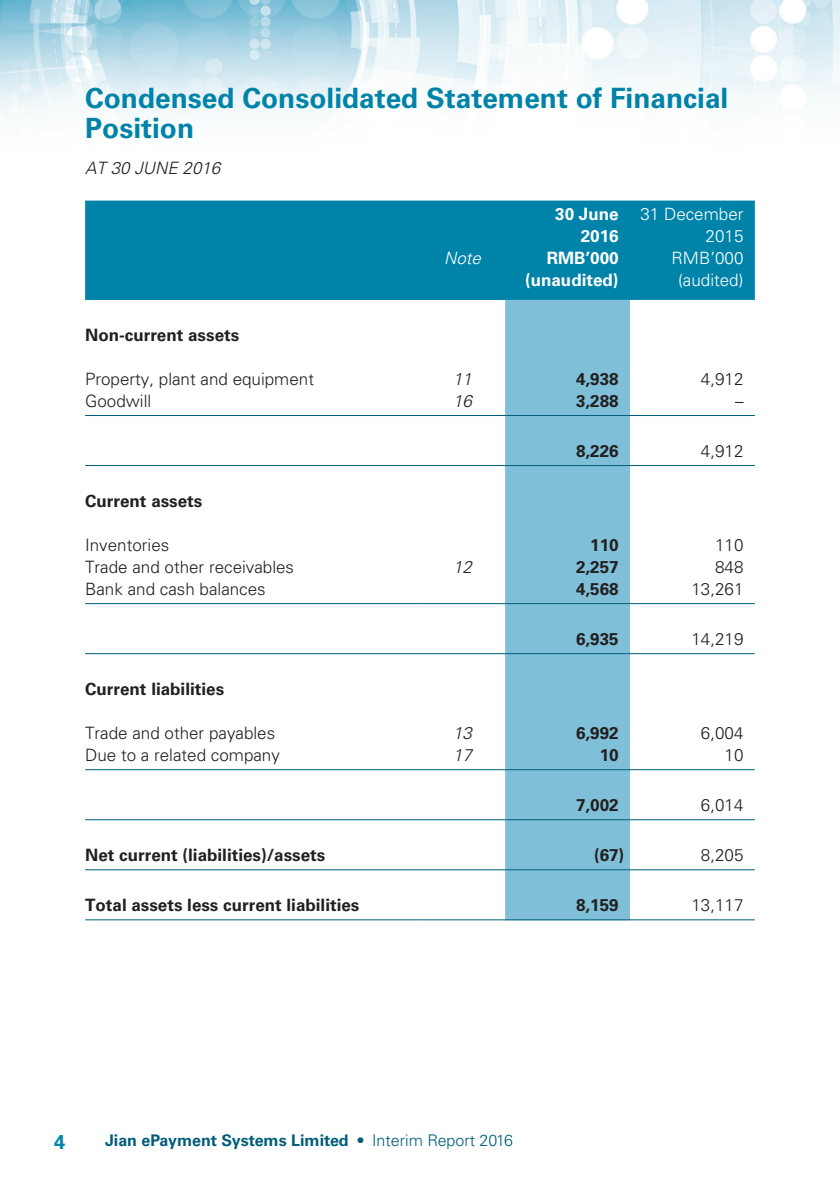
<style>
.page{position:relative;width:840px;height:1191px;background:#fff}
.page>*{position:absolute;margin:0;border:0;box-sizing:border-box;transform-origin:0 0}
._01_H1{font:700 28px/30px "Univers LT Std";color:#0083a9}
.t1{font:700 20px "Univers LT Std";color:#0083a9}
._50_Table_txt{font:300 17px "Univers LT Std";color:#231f20}
._50_Table_txt-2{font:700 17px "Univers LT Std";color:#231f20}
._50_Table_txt-3{font:300 17px "Univers LT Std";color:#fff}
._50_Table_txt-4{font:700 17px "Univers LT Std";color:#fff}
._00_txt{font:italic 300 17px "Univers LT Std";color:#231f20}
._50_Table_txt-5{font:italic 300 17px "Univers LT Std";color:#231f20}
._50_Table_txt-6{font:italic 300 17px "Univers LT Std";color:#fff}
.t2{font:700 16px "Univers LT Std";color:#005d79}
.s1{font-weight:300}
</style>
<div class="page">
<img style="left:0;top:0;width:839px;height:921px">
<div style="left:85px;top:201px;width:669px;height:99px;background:#0083a9"></div>
<div style="left:505px;top:300px;width:124px;height:619px;background:#7fc0d8"></div>
<svg style="left:629px;top:300px;width:125px;height:619px"></svg>
<hr style="left:85px;top:415px;width:335px;height:1px;background:#005d79">
<hr style="left:420px;top:415px;width:85px;height:1px;background:#005d79">
<hr style="left:505px;top:415px;width:124px;height:1px;background:#005d79">
<hr style="left:629px;top:415px;width:125px;height:1px;background:#005d79">
<hr style="left:85px;top:465px;width:335px;height:1px;background:#005d79">
<hr style="left:420px;top:465px;width:85px;height:1px;background:#005d79">
<hr style="left:505px;top:465px;width:124px;height:1px;background:#005d79">
<hr style="left:629px;top:465px;width:125px;height:1px;background:#005d79">
<hr style="left:85px;top:603px;width:335px;height:1px;background:#005d79">
<hr style="left:420px;top:603px;width:85px;height:1px;background:#005d79">
<hr style="left:505px;top:603px;width:124px;height:1px;background:#005d79">
<hr style="left:629px;top:603px;width:125px;height:1px;background:#005d79">
<hr style="left:85px;top:653px;width:335px;height:1px;background:#005d79">
<hr style="left:420px;top:653px;width:85px;height:1px;background:#005d79">
<hr style="left:505px;top:653px;width:124px;height:1px;background:#005d79">
<hr style="left:629px;top:653px;width:125px;height:1px;background:#005d79">
<hr style="left:85px;top:769px;width:335px;height:1px;background:#005d79">
<hr style="left:420px;top:769px;width:85px;height:1px;background:#005d79">
<hr style="left:505px;top:769px;width:124px;height:1px;background:#005d79">
<hr style="left:629px;top:769px;width:125px;height:1px;background:#005d79">
<hr style="left:85px;top:819px;width:335px;height:1px;background:#005d79">
<hr style="left:420px;top:819px;width:85px;height:1px;background:#005d79">
<hr style="left:505px;top:819px;width:124px;height:1px;background:#005d79">
<hr style="left:629px;top:819px;width:125px;height:1px;background:#005d79">
<hr style="left:85px;top:869px;width:335px;height:1px;background:#005d79">
<hr style="left:420px;top:869px;width:85px;height:1px;background:#005d79">
<hr style="left:505px;top:869px;width:124px;height:1px;background:#005d79">
<hr style="left:629px;top:869px;width:125px;height:1px;background:#005d79">
<hr style="left:85px;top:919px;width:335px;height:1px;background:#005d79">
<hr style="left:420px;top:919px;width:85px;height:1px;background:#005d79">
<hr style="left:505px;top:919px;width:124px;height:1px;background:#005d79">
<hr style="left:629px;top:919px;width:125px;height:1px;background:#005d79">
<p class="_01_H1" style="left:85px;top:84px;width:644px">Condensed Consolidated Statement of Financial<br>Position</p>
<p class="_00_txt" style="left:85px;top:157px;width:137px">AT 30 JUNE 2016</p>
<p class="_50_Table_txt-4" style="left:555px;top:204px;width:65px">30 June</p>
<p class="_50_Table_txt-3" style="left:640px;top:203px;width:104px">31 December</p>
<p class="_50_Table_txt-4" style="left:580px;top:226px;width:39px">2016</p>
<p class="_50_Table_txt-3" style="left:705px;top:225px;width:39px">2015</p>
<p class="_50_Table_txt-6" style="left:444px;top:247px;width:38px">Note</p>
<p class="_50_Table_txt-4" style="left:546px;top:248px;width:73px">RMB’000</p>
<p class="_50_Table_txt-3" style="left:671px;top:247px;width:73px">RMB’000</p>
<p class="_50_Table_txt-4" style="left:524px;top:270px;width:95px">(unaudited)</p>
<p class="_50_Table_txt-3" style="left:677px;top:269px;width:67px">(audited)</p>
<p class="_50_Table_txt-2" style="left:85px;top:325px;width:155px">Non-current assets</p>
<p class="_50_Table_txt" style="left:85px;top:369px;width:230px">Property, plant and equipment</p>
<p class="_50_Table_txt-5" style="left:453px;top:369px;width:20px">11</p>
<p class="_50_Table_txt-2" style="left:575px;top:369px;width:44px">4,938</p>
<p class="_50_Table_txt" style="left:700px;top:369px;width:44px">4,912</p>
<p class="_50_Table_txt" style="left:85px;top:391px;width:68px">Goodwill</p>
<p class="_50_Table_txt-5" style="left:453px;top:391px;width:20px">16</p>
<p class="_50_Table_txt-2" style="left:575px;top:391px;width:44px">3,288</p>
<p class="_50_Table_txt" style="left:734px;top:391px;width:10px">–</p>
<p class="_50_Table_txt-2" style="left:575px;top:441px;width:44px">8,226</p>
<p class="_50_Table_txt" style="left:700px;top:441px;width:44px">4,912</p>
<p class="_50_Table_txt-2" style="left:85px;top:491px;width:119px">Current assets</p>
<p class="_50_Table_txt" style="left:85px;top:535px;width:86px">Inventories</p>
<p class="_50_Table_txt-2" style="left:590px;top:535px;width:30px">110</p>
<p class="_50_Table_txt" style="left:714px;top:535px;width:30px">110</p>
<p class="_50_Table_txt" style="left:85px;top:557px;width:210px">Trade and other receivables</p>
<p class="_50_Table_txt-5" style="left:453px;top:557px;width:20px">12</p>
<p class="_50_Table_txt-2" style="left:575px;top:557px;width:44px">2,257</p>
<p class="_50_Table_txt" style="left:714px;top:557px;width:30px">848</p>
<p class="_50_Table_txt" style="left:85px;top:579px;width:182px">Bank and cash balances</p>
<p class="_50_Table_txt-2" style="left:575px;top:579px;width:44px">4,568</p>
<p class="_50_Table_txt" style="left:691px;top:579px;width:53px">13,261</p>
<p class="_50_Table_txt-2" style="left:575px;top:629px;width:44px">6,935</p>
<p class="_50_Table_txt" style="left:691px;top:629px;width:53px">14,219</p>
<p class="_50_Table_txt-2" style="left:85px;top:679px;width:140px">Current liabilities</p>
<p class="_50_Table_txt" style="left:85px;top:723px;width:191px">Trade and other payables</p>
<p class="_50_Table_txt-5" style="left:453px;top:723px;width:20px">13</p>
<p class="_50_Table_txt-2" style="left:575px;top:723px;width:44px">6,992</p>
<p class="_50_Table_txt" style="left:700px;top:723px;width:44px">6,004</p>
<p class="_50_Table_txt" style="left:85px;top:745px;width:196px">Due to a related company</p>
<p class="_50_Table_txt-5" style="left:453px;top:745px;width:20px">17</p>
<p class="_50_Table_txt-2" style="left:599px;top:745px;width:20px">10</p>
<p class="_50_Table_txt" style="left:724px;top:745px;width:20px">10</p>
<p class="_50_Table_txt-2" style="left:575px;top:795px;width:44px">7,002</p>
<p class="_50_Table_txt" style="left:700px;top:795px;width:44px">6,014</p>
<p class="_50_Table_txt-2" style="left:85px;top:845px;width:241px">Net current (liabilities)/assets</p>
<p class="_50_Table_txt-2" style="left:593px;top:845px;width:32px">(67)</p>
<p class="_50_Table_txt" style="left:700px;top:845px;width:44px">8,205</p>
<p class="_50_Table_txt-2" style="left:85px;top:895px;width:275px">Total assets less current liabilities</p>
<p class="_50_Table_txt-2" style="left:575px;top:895px;width:44px">8,159</p>
<p class="_50_Table_txt" style="left:691px;top:895px;width:53px">13,117</p>
<p class="t1" style="left:54px;top:1130px;width:13px">4</p>
<p class="t2" style="left:105px;top:1130px;width:409px">Jian ePayment Systems Limited • <span class="s1">Interim Report 2016</span></p>
</div>
